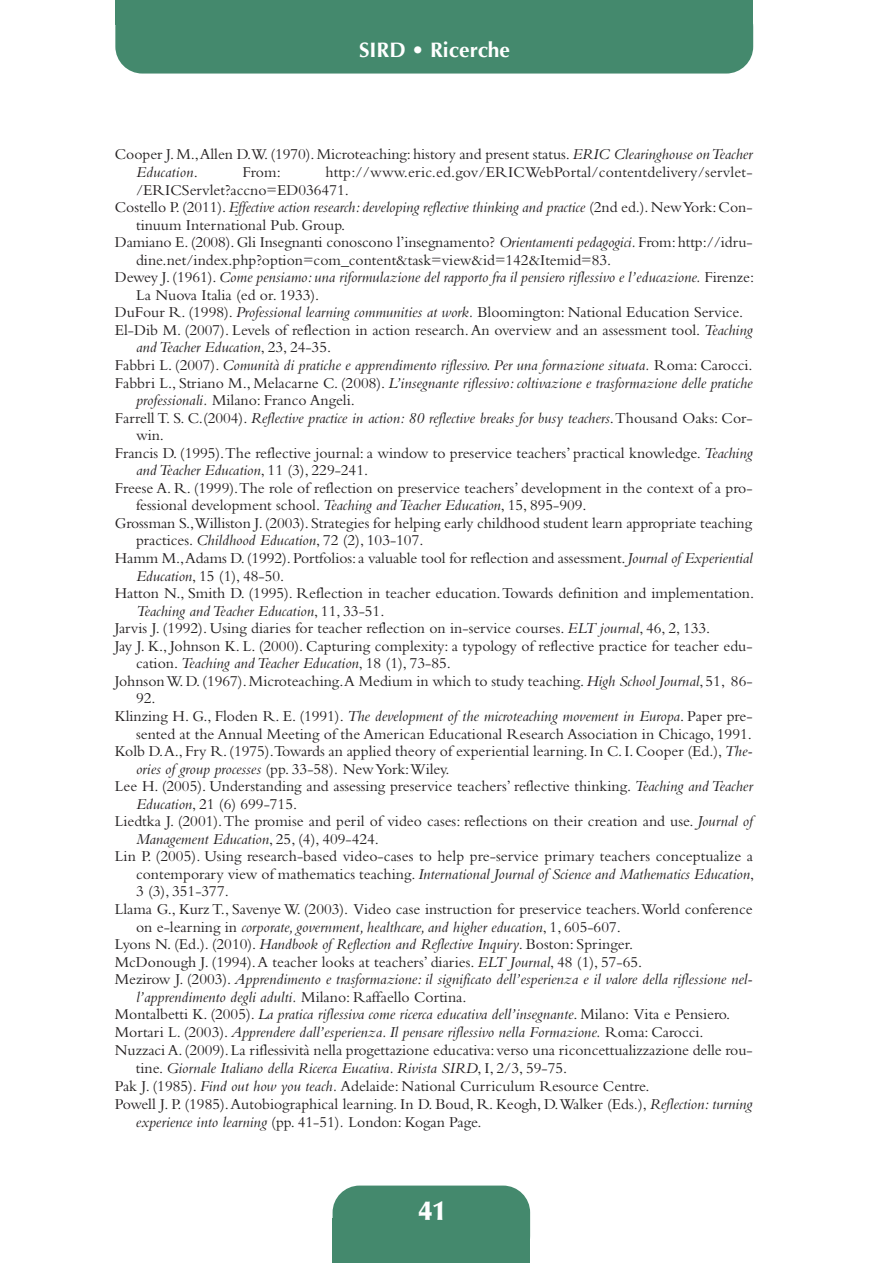
<style>
.page{position:relative;width:893px;height:1263px;background:#fff}
.page>*{position:absolute;margin:0;border:0;box-sizing:border-box;transform-origin:0 0}
.t1{font:900 27px "Optima";color:#fff}
.t2{font:700 21px "Optima";color:#fff}
.t3{font:15.75px/17.5px "Bembo";color:#231f20}
.t4{font:italic 15.75px "Bembo";color:#231f20}
.s1{font-style:italic}
.s2{font-style:normal}
</style>
<div class="page">
<div style="left:333px;top:1185px;width:197px;height:78px;background:#44896d;border-radius:27px"></div>
<div style="left:333px;top:1218px;width:197px;height:45px;background:#44896d"></div>
<div style="left:115px;top:0;width:638px;height:74px;background:#44896d;border-radius:27px"></div>
<div style="left:115px;top:0;width:638px;height:24px;background:#44896d"></div>
<p class="t2" style="left:359px;top:38px;width:152px">SIRD • Ricerche</p>
<p class="t3" style="left:136px;top:147px;width:618px;text-indent:-21px">Cooper J. M.,Allen D.W. (1970). Microteaching: history and present status. <span class="s1">ERIC Clearinghouse on Teacher<br>Education</span>.</p>
<p class="t3" style="left:242px;top:165px;width:40px">From:</p>
<p class="t3" style="left:325px;top:165px;width:429px">http://www.eric.ed.gov/ERICWebPortal/contentdelivery/ servlet -</p>
<p class="t3" style="left:136px;top:182px;width:214px">/ERICServlet?accno=ED036471.</p>
<p class="t4" style="left:115px;top:202px;width:639px"><span class="s2">Costello P. (2011).</span> Effective action research: developing reflective thinking and practice <span class="s2">(2nd ed.). New York: Con-</span></p>
<p class="t3" style="left:136px;top:217px;width:211px">tinuum International Pub. Group.</p>
<p class="t3" style="left:115px;top:235px;width:639px">Damiano E. (2008). Gli Insegnanti conoscono l’insegnamento? <span class="s1">Orientamenti pedagogici.</span> From: http://idru-</p>
<p class="t3" style="left:136px;top:253px;width:477px">dine.net/index.php?option=com_content&amp;task=view&amp;id=142&amp;Itemid=83.</p>
<p class="t4" style="left:115px;top:272px;width:641px"><span class="s2">Dewey J. (1961).</span> Come pensiamo: una riformulazione del rapporto fra il pensiero riflessivo e l’educazione. <span class="s2">Firenze:</span></p>
<p class="t3" style="left:136px;top:288px;width:185px">La Nuova Italia (ed or. 1933).</p>
<p class="t3" style="left:115px;top:305px;width:630px">DuFour R. (1998). <span class="s1">Professional learning communities at work.</span> Bloomington: National Education Service.</p>
<p class="t3" style="left:115px;top:323px;width:639px">El-Dib M. (2007). Levels of reflection in action research. An overview and an assessment tool. <span class="s1">Teaching</span></p>
<p class="t4" style="left:136px;top:342px;width:197px">and Teacher Education<span class="s2">, 23, 24-35.</span></p>
<p class="t4" style="left:115px;top:360px;width:639px"><span class="s2">Fabbri L. (2007).</span> Comunità di pratiche e apprendimento riflessivo. Per una formazione situata. <span class="s2">Roma: Carocci.</span></p>
<p class="t4" style="left:115px;top:377px;width:639px"><span class="s2">Fabbri L., Striano M., Melacarne C. (2008).</span> L’insegnante riflessivo: coltivazione e trasformazione delle pratiche</p>
<p class="t3" style="left:136px;top:393px;width:220px"><span class="s1">professionali.</span> Milano: Franco Angeli.</p>
<p class="t4" style="left:115px;top:412px;width:639px"><span class="s2">Farrell T. S. C.(2004).</span> Reflective practice in action: 80 reflective breaks for busy teachers<span class="s2">. Thousand Oaks: Cor-</span></p>
<p class="t3" style="left:136px;top:428px;width:30px">win.</p>
<p class="t3" style="left:115px;top:446px;width:639px">Francis D. (1995).The reflective journal: a window to preservice teachers’ practical knowledge. <span class="s1">Teaching</span></p>
<p class="t4" style="left:136px;top:465px;width:234px">and Teacher Education<span class="s2">, 11 (3), 229-241.</span></p>
<p class="t3" style="left:115px;top:481px;width:639px">Freese A. R. (1999).The role of reflection on preservice teachers’ development in the context of a pro-</p>
<p class="t3" style="left:136px;top:498px;width:452px">fessional development school. <span class="s1">Teaching and Teacher Education</span>, 15, 895-909.</p>
<p class="t3" style="left:115px;top:516px;width:639px">Grossman S.,Williston J. (2003). Strategies for helping early childhood student learn appropriate teaching</p>
<p class="t3" style="left:136px;top:533px;width:289px">practices. <span class="s1">Childhood Education</span>, 72 (2), 103-107.</p>
<p class="t3" style="left:115px;top:551px;width:639px">Hamm M.,Adams D. (1992). Portfolios: a valuable tool for reflection and assessment. <span class="s1">Journal of Experiential</span></p>
<p class="t3" style="left:136px;top:568px;width:150px"><span class="s1">Education</span>, 15 (1), 48-50.</p>
<p class="t3" style="left:115px;top:586px;width:641px">Hatton N., Smith D. (1995). Reflection in teacher education. Towards definition and implementation.</p>
<p class="t4" style="left:136px;top:605px;width:250px">Teaching and Teacher Education<span class="s2">, 11, 33-51.</span></p>
<p class="t3" style="left:115px;top:621px;width:597px">Jarvis J. (1992). Using diaries for teacher reflection on in-service courses. <span class="s1">ELT journal</span>, 46, 2, 133.</p>
<p class="t3" style="left:115px;top:639px;width:639px">Jay J. K., Johnson K. L. (2000). Capturing complexity: a typology of reflective practice for teacher edu-</p>
<p class="t4" style="left:136px;top:658px;width:316px"><span class="s2">cation.</span> Teaching and Teacher Education<span class="s2">, 18 (1), 73-85.</span></p>
<p class="t3" style="left:115px;top:674px;width:639px">Johnson W. D. (1967). Microteaching.A Medium in which to study teaching. <span class="s1">High School Journal</span>, 51, 86-</p>
<p class="t3" style="left:136px;top:691px;width:21px">92.</p>
<p class="t4" style="left:115px;top:710px;width:639px"><span class="s2">Klinzing H. G., Floden R. E. (1991).</span> The development of the microteaching movement in Europa<span class="s2">. Paper pre-</span></p>
<p class="t3" style="left:136px;top:726px;width:617px">sented at the Annual Meeting of the American Educational Research Association in Chicago, 1991.</p>
<p class="t3" style="left:115px;top:744px;width:639px">Kolb D.A., Fry R. (1975).Towards an applied theory of experiential learning. In C. I. Cooper (Ed.), <span class="s1">The-</span></p>
<p class="t3" style="left:136px;top:761px;width:315px"><span class="s1">ories of group processes</span> (pp. 33-58)<span class="s1">.</span> New York:Wiley.</p>
<p class="t3" style="left:115px;top:779px;width:639px">Lee H. (2005). Understanding and assessing preservice teachers’ reflective thinking. <span class="s1">Teaching and Teacher</span></p>
<p class="t3" style="left:136px;top:796px;width:163px"><span class="s1">Education</span>, 21 (6) 699-715.</p>
<p class="t3" style="left:115px;top:814px;width:639px">Liedtka J. (2001). The promise and peril of video cases: reflections on their creation and use. <span class="s1">Journal of</span></p>
<p class="t4" style="left:136px;top:833px;width:244px">Management Education<span class="s2">, 25, (4), 409-424.</span></p>
<p class="t3" style="left:115px;top:849px;width:640px">Lin P. (2005). Using research-based video-cases to help pre-service primary teachers conceptualize a</p>
<p class="t4" style="left:136px;top:868px;width:620px"><span class="s2">contemporary view of mathematics teaching.</span> International Journal of Science and Mathematics Education<span class="s2">,</span></p>
<p class="t3" style="left:136px;top:884px;width:94px">3 (3), 351-377.</p>
<p class="t3" style="left:115px;top:902px;width:639px">Llama G., Kurz T., Savenye W. (2003). Video case instruction for preservice teachers. World conference</p>
<p class="t4" style="left:136px;top:921px;width:486px"><span class="s2">on e-learning in</span> corporate, government, healthcare, and higher education<span class="s2">, 1, 605-607.</span></p>
<p class="t4" style="left:115px;top:939px;width:520px"><span class="s2">Lyons N. (Ed.). (2010).</span> Handbook of Reflection and Reflective Inquiry<span class="s2">. Boston: Springer.</span></p>
<p class="t3" style="left:115px;top:954px;width:529px">McDonough J. (1994). A teacher looks at teachers’ diaries. <span class="s1">ELT Journal</span>, 48 (1), 57-65.</p>
<p class="t4" style="left:115px;top:974px;width:639px"><span class="s2">Mezirow J. (2003).</span> Apprendimento e trasformazione: il significato dell’esperienza e il valore della riflessione nel-</p>
<p class="t4" style="left:136px;top:991px;width:332px">l’apprendimento degli adulti. <span class="s2">Milano: Raffaello Cortina.</span></p>
<p class="t4" style="left:115px;top:1009px;width:617px"><span class="s2">Montalbetti K. (2005).</span> La pratica riflessiva come ricerca educativa dell’insegnante<span class="s2">. Milano: Vita e Pensiero.</span></p>
<p class="t4" style="left:115px;top:1027px;width:590px"><span class="s2">Mortari L. (2003).</span> Apprendere dall’esperienza. Il pensare riflessivo nella Formazione. <span class="s2">Roma: Carocci.</span></p>
<p class="t3" style="left:115px;top:1043px;width:640px">Nuzzaci A. (2009). La riflessività nella progettazione educativa: verso una riconcettualizzazione delle rou-</p>
<p class="t4" style="left:136px;top:1063px;width:433px"><span class="s2">tine.</span> Giornale Italiano della Ricerca Eucativa. Rivista SIRD<span class="s2">, I, 2/3, 59-75.</span></p>
<p class="t3" style="left:115px;top:1079px;width:536px">Pak J. (1985). <span class="s1">Find out how you teach.</span> Adelaide: National Curriculum Resource Centre.</p>
<p class="t3" style="left:115px;top:1097px;width:639px">Powell J. P. (1985). Autobiographical learning. In D. Boud, R. Keogh, D.Walker (Eds.), <span class="s1">Reflection: turning</span></p>
<p class="t3" style="left:136px;top:1115px;width:347px"><span class="s1">experience into learning</span> (pp. 41-51)<span class="s1">.</span> London: Kogan Page.</p>
<p class="t1" style="left:419px;top:1200px;width:28px">41</p>
</div>
